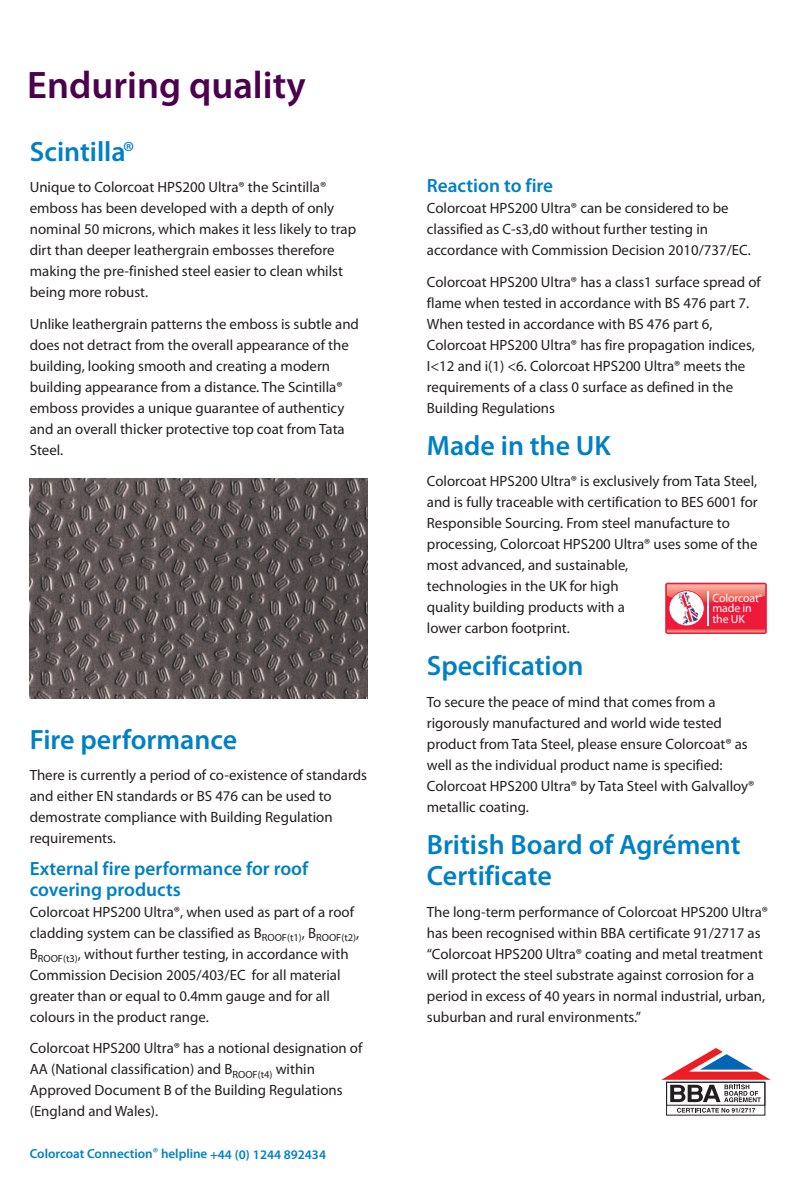
<style>
.page{position:relative;width:795px;height:1190px;background:#fff}
.page>*{position:absolute;margin:0;border:0;box-sizing:border-box;transform-origin:0 0}
.t1{font:600 38.5px "Myriad Pro";color:#4c004e}
.t2{font:600 28px/31.5px "Myriad Pro";color:#0080c5}
.t3{font:600 19.25px/21px "Myriad Pro";color:#0080c5}
.t4{font:14.88px/21px "Myriad Pro";color:#231f20}
.t5{font:600 13.12px "Myriad Pro";color:#0080c5}
.t6{font:11.9px/10.3px "Myriad Pro";letter-spacing:-.01em;color:#fff}
.s1{font-weight:400}
</style>
<div class="page">
<img style="left:30px;top:478px;width:337px;height:221px">
<svg style="left:668px;top:1102px;width:95px;height:7px"></svg>
<svg style="left:677px;top:1108px;width:78px;height:5px"></svg>
<svg style="left:661px;top:1048px;width:109px;height:54px"></svg>
<div style="left:665px;top:583px;width:101px;height:51px;background:#f15565;border-radius:2px"></div>
<svg style="left:666px;top:584px;width:99px;height:48px"></svg>
<svg style="left:666px;top:584px;width:99px;height:42px;background:#ee6a76"></svg>
<h1 class="t1" style="left:27px;top:71px;width:280px">Enduring quality</h1>
<h2 class="t2" style="left:30px;top:138px;width:106px">Scintilla<span class="s1">®</span></h2>
<p class="t4" style="left:30px;top:178px;width:328px">Unique to Colorcoat HPS200 Ultra® the Scintilla® emboss has been developed with a depth of only nominal 50 microns, which makes it less likely to trap dirt than deeper leathergrain embosses therefore making the pre-finished steel easier to clean whilst being more robust.</p>
<p class="t4" style="left:30px;top:314px;width:331px">Unlike leathergrain patterns the emboss is subtle and does not detract from the overall appearance of the building, looking smooth and creating a modern building appearance from a distance. The Scintilla® emboss provides a unique guarantee of authenticy and an overall thicker protective top coat from Tata Steel.</p>
<h2 class="t2" style="left:30px;top:726px;width:209px">Fire performance</h2>
<p class="t4" style="left:30px;top:766px;width:339px">There is currently a period of co-existence of standards and either EN standards or BS 476 can be used to demostrate compliance with Building Regulation requirements.</p>
<p class="t3" style="left:30px;top:859px;width:280px">External fire performance for roof covering products</p>
<p class="t4" style="left:30px;top:902px;width:331px">Colorcoat HPS200 Ultra®, when used as part of a roof cladding system can be classified as B<sub>ROOF(t1)</sub>, B<sub>ROOF(t2)</sub>, B<sub>ROOF(t3)</sub>, without further testing, in accordance with Commission Decision 2005/403/EC for all material greater than or equal to 0.4mm gauge and for all colours in the product range.</p>
<p class="t4" style="left:30px;top:1039px;width:334px">Colorcoat HPS200 Ultra® has a notional designation of AA (National classification) and B<sub>ROOF(t4)</sub> within Approved Document B of the Building Regulations (England and Wales).</p>
<p class="t5" style="left:30px;top:1149px;width:298px">Colorcoat Connection<span class="s1">®</span> helpline +44 (0) 1244 892434</p>
<p class="t3" style="left:427px;top:177px;width:128px">Reaction to fire</p>
<p class="t4" style="left:427px;top:199px;width:325px">Colorcoat HPS200 Ultra® can be considered to be classified as C-s3,d0 without further testing in accordance with Commission Decision 2010/737/EC.</p>
<p class="t4" style="left:427px;top:272px;width:335px">Colorcoat HPS200 Ultra® has a class1 surface spread of flame when tested in accordance with BS 476 part 7.<br>When tested in accordance with BS 476 part 6, Colorcoat HPS200 Ultra® has fire propagation indices, I&lt;12 and i(1) &lt;6. Colorcoat HPS200 Ultra® meets the requirements of a class 0 surface as defined in the Building Regulations</p>
<h2 class="t2" style="left:427px;top:432px;width:185px">Made in the UK</h2>
<p class="t4" style="left:427px;top:472px;width:332px">Colorcoat HPS200 Ultra® is exclusively from Tata Steel, and is fully traceable with certification to BES 6001 for Responsible Sourcing. From steel manufacture to processing, Colorcoat HPS200 Ultra® uses some of the most advanced, and sustainable,<br>technologies in the UK for high<br>quality building products with a<br>lower carbon footprint.</p>
<h2 class="t2" style="left:427px;top:652px;width:158px">Specification</h2>
<p class="t4" style="left:427px;top:692px;width:329px">To secure the peace of mind that comes from a rigorously manufactured and world wide tested product from Tata Steel, please ensure Colorcoat® as well as the individual product name is specified:<br>Colorcoat HPS200 Ultra® by Tata Steel with Galvalloy® metallic coating.</p>
<h2 class="t2" style="left:427px;top:831px;width:315px">British Board of Agrément<br>Certificate</h2>
<p class="t4" style="left:427px;top:902px;width:342px">The long-term performance of Colorcoat HPS200 Ultra® has been recognised within BBA certificate 91/2717 as “Colorcoat HPS200 Ultra® coating and metal treatment will protect the steel substrate against corrosion for a period in excess of 40 years in normal industrial, urban, suburban and rural environments.”</p>
<p class="t6" style="left:712px;top:594px;width:51px">Colorcoat<sup>® </sup>made in the UK</p>
</div>
